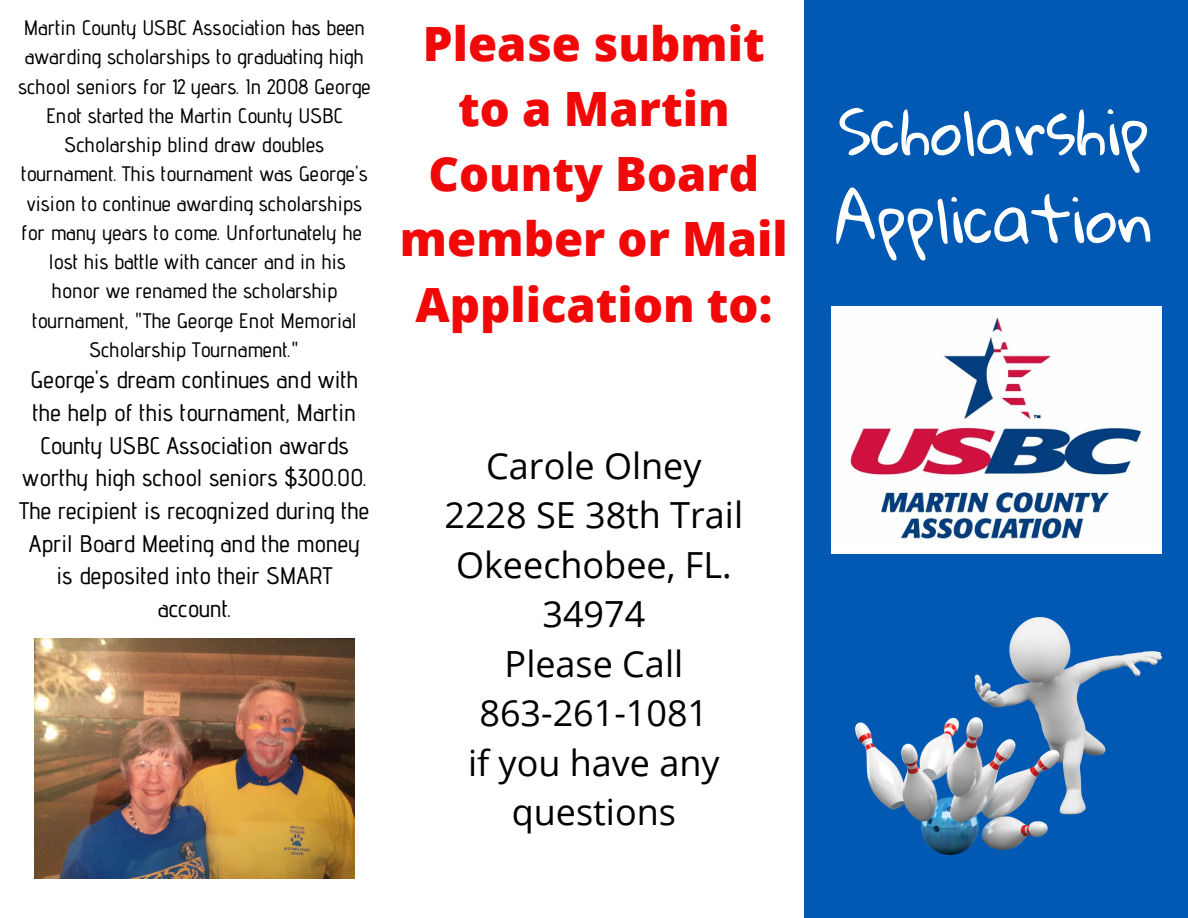
<style>
.page{position:relative;width:1188px;height:918px;background:#0259b3}
.page>*{position:absolute;margin:0;border:0;box-sizing:border-box;transform-origin:0 0}
.t1{font:63px/87.8px "Gloria Hallelujah";color:#fff}
.t2{font:800 47.25px/65.2px "Open Sans";color:#f10808;text-align:center}
.t3{font:36px/49.5px "Open Sans";color:#000;text-align:center}
.t4{font:500 24px/32.7px "Advent Pro";color:#000;text-align:center}
.t5{font:500 21px/29.2px "Advent Pro";color:#000;text-align:center}
</style>
<div class="page">
<div style="left:0;top:0;width:404px;height:918px;background:#fff"></div>
<div style="left:385px;top:0;width:418px;height:918px;background:#fff"></div>
<img style="left:831px;top:307px;width:330px;height:246px">
<img style="left:855px;top:618px;width:306px;height:236px">
<img style="left:35px;top:639px;width:319px;height:239px">
<p class="t5" style="left:18px;top:13px;width:354px">Martin County USBC Association has been awarding scholarships to graduating high school seniors for 12 years. In 2008 George Enot started the Martin County USBC Scholarship blind draw doubles tournament. This tournament was George's vision to continue awarding scholarships for many years to come. Unfortunately he lost his battle with cancer and in his<br>honor we renamed the scholarship tournament, "The George Enot Memorial Scholarship Tournament."</p>
<p class="t4" style="left:19px;top:363px;width:352px">George's dream continues and with the help of this tournament, Martin<br>County USBC Association awards worthy high school seniors $300.00.<br>The recipient is recognized during the<br>April Board Meeting and the money is deposited into their SMART account.</p>
<h2 class="t2" style="left:400px;top:10px;width:389px">Please submit to a Martin<br>County Board member or Mail<br>Application to:</h2>
<h3 class="t3" style="left:444px;top:440px;width:300px">Carole Olney<br>2228 SE 38th Trail<br>Okeechobee, FL.<br>34974<br>Please Call<br>863-261-1081<br>if you have any questions</h3>
<h1 class="t1" style="left:835px;top:90px;width:319px">Scholarship<br>Application</h1>
</div>
